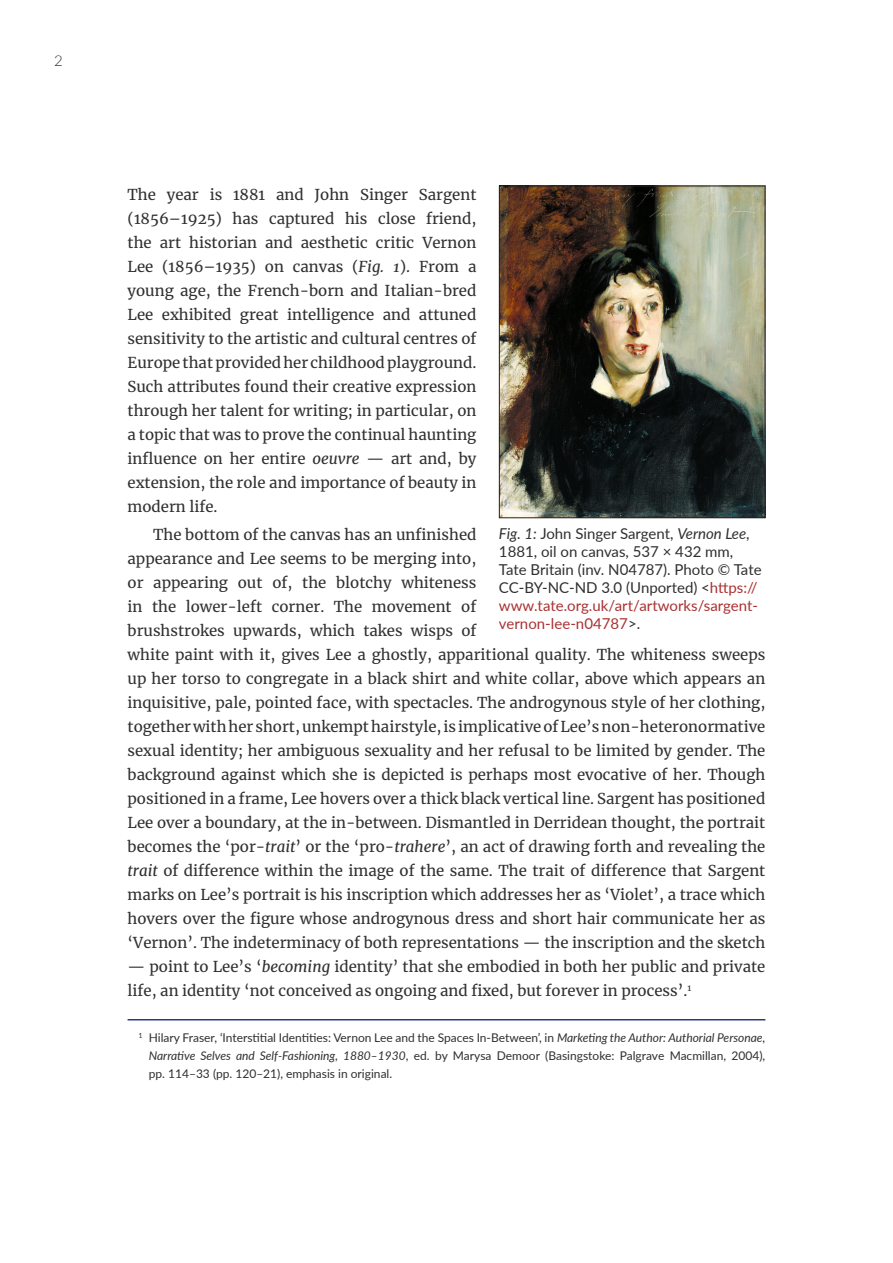
<style>
.page{position:relative;width:893px;height:1263px;background:#fff}
.page>*{position:absolute;margin:0;border:0;box-sizing:border-box;transform-origin:0 0}
.up-article-text-para{font:15px/24px "Merriweather";color:#312f30}
.t1{font:15px/18px "Lato";color:#312f30}
.up-article-text-para-2{font:300 15px "Lato";color:#312f30}
.up-notes-text-level1{font:12px/18px "Lato";color:#312f30;text-align:justify}
.s1{font-style:italic}
.s2{color:#a93132}
</style>
<div class="page">
<hr style="left:128px;top:1019px;width:637px;height:1px;background:#293e82">
<img style="left:501px;top:188px;width:262px;height:328px">
<div style="left:499px;top:186px;width:266px;height:332px;border:1px solid #231f20"></div>
<p class="up-article-text-para-2" style="left:54px;top:50px;width:10px">2</p>
<p class="up-article-text-para" style="left:128px;top:182px;width:350px;text-align:justify">The year is 1881 and John Singer Sargent (1856–1925) has captured his close friend, the art historian and aesthetic critic Vernon Lee (1856–1935) on canvas (<span class="s1">Fig. 1</span>). From a young age, the French-born and Italian-bred Lee exhibited great intelligence and attuned sensitivity to the artistic and cultural centres of Europe that provided her childhood playground.<br>Such attributes found their creative expression through her talent for writing; in particular, on a topic that was to prove the continual haunting influence on her entire <span class="s1">oeuvre</span> — art and, by extension, the role and importance of beauty in modern life.</p>
<p class="up-article-text-para" style="left:128px;top:522px;width:639px;text-indent:26px">The bottom of the canvas has an unfinished<br>appearance and Lee seems to be merging into,<br>or appearing out of, the blotchy whiteness<br>in the lower-left corner. The movement of<br>brushstrokes upwards, which takes wisps of<br>white paint with it, gives Lee a ghostly, apparitional quality. The whiteness sweeps up her torso to congregate in a black shirt and white collar, above which appears an inquisitive, pale, pointed face, with spectacles. The androgynous style of her clothing, together with her short, unkempt hairstyle, is implicative of Lee’s non-heteronormative sexual identity; her ambiguous sexuality and her refusal to be limited by gender. The background against which she is depicted is perhaps most evocative of her. Though positioned in a frame, Lee hovers over a thick black vertical line. Sargent has positioned Lee over a boundary, at the in-between. Dismantled in Derridean thought, the portrait becomes the ‘por-<span class="s1">trait</span>’ or the ‘pro-<span class="s1">trahere</span>’, an act of drawing forth and revealing the <span class="s1">trait</span> of difference within the image of the same. The trait of difference that Sargent marks on Lee’s portrait is his inscription which addresses her as ‘Violet’, a trace which hovers over the figure whose androgynous dress and short hair communicate her as ‘Vernon’. The indeterminacy of both representations — the inscription and the sketch</p>
<p class="up-article-text-para" style="left:128px;top:954px;width:639px">— point to Lee’s ‘<span class="s1">becoming</span> identity’ that she embodied in both her public and private life, an identity ‘not conceived as ongoing and fixed, but forever in process’.<sup>1</sup></p>
<p class="up-notes-text-level1" style="left:149px;top:1028px;width:618px;text-indent:-10px"><sup>1</sup> Hilary Fraser, ‘Interstitial Identities: Vernon Lee and the Spaces In-Between’, in <span class="s1">Marketing the Author: Authorial Personae, Narrative Selves and Self-Fashioning, 1880–1930</span>, ed. by Marysa Demoor (Basingstoke: Palgrave Macmillan, 2004), pp. 114–33 (pp. 120–21), emphasis in original.</p>
<p class="t1" style="left:499px;top:524px;width:264px"><span class="s1">Fig. 1:</span> John Singer Sargent, <span class="s1">Vernon Lee</span>, 1881, oil on canvas, 537 × 432 mm, Tate Britain (inv. N04787). Photo © Tate CC-BY-NC-ND 3.0 (Unported) &lt;<span class="s2">https:// www.tate.org.uk/art/artworks/sargent&shy;vernon-lee-n04787</span>&gt;.</p>
</div>
